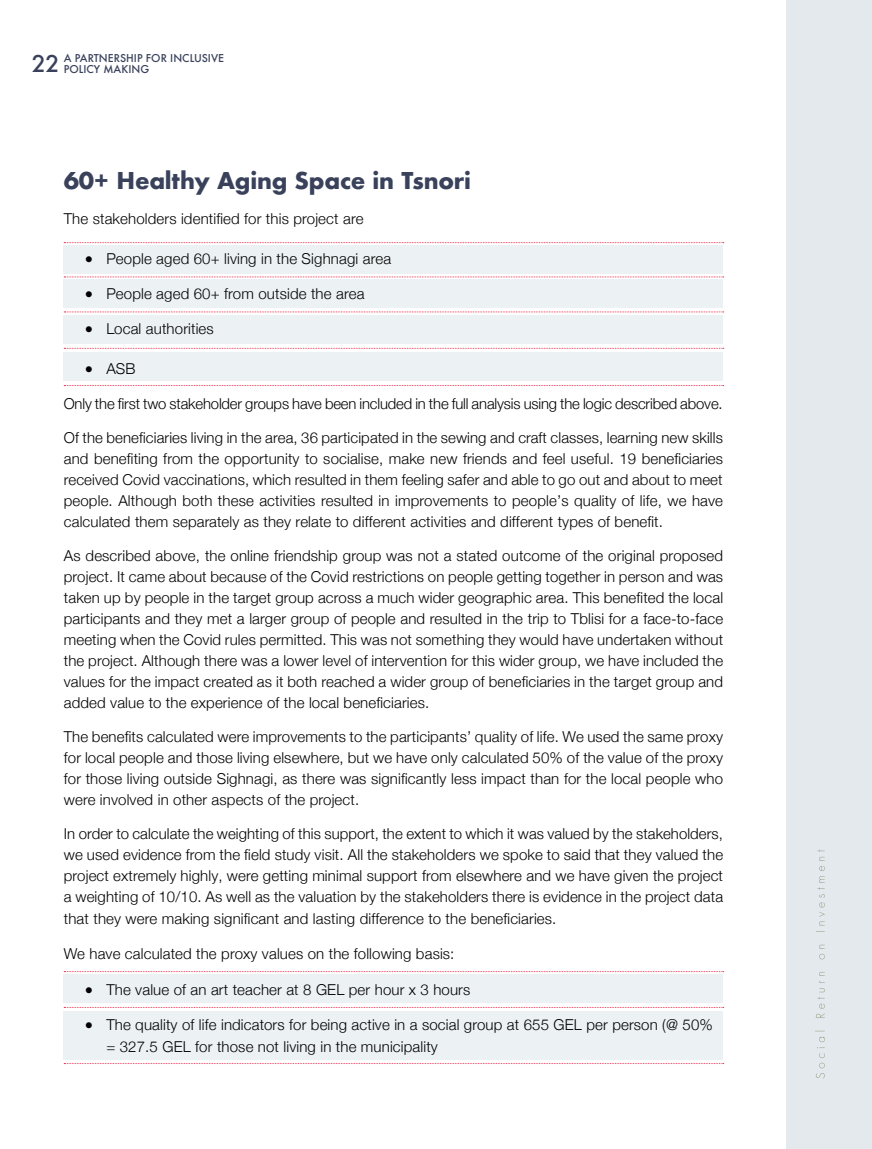
<style>
.page{position:relative;width:872px;height:1149px;background:#fff}
.page>*{position:absolute;margin:0;border:0;box-sizing:border-box;transform-origin:0 0}
.t1{font:700 22.5px "Futura";letter-spacing:-.01em;color:#39415b}
.t2{font:300 15px/21px "Helvetica Neue LTGEO 45";letter-spacing:.01em;color:#000;text-align:justify}
.t3{font:300 15px "Helvetica Neue LTGEO 45";letter-spacing:-.01em;color:#000}
.t4{font:500 10.5px/11.6px "Futura";color:#39415b}
</style>
<div class="page">
<div style="left:787px;top:0;width:85px;height:1148px;background:#e3e9ec"></div>
<svg style="left:815px;top:849px;width:10px;height:228px"></svg>
<div style="left:64px;top:246px;width:659px;height:28px;background:#ecf1f4"></div>
<div style="left:64px;top:279px;width:659px;height:29px;background:#ecf1f4"></div>
<svg style="left:64px;top:311px;width:659px;height:1px"></svg>
<svg style="left:64px;top:242px;width:659px;height:1px"></svg>
<svg style="left:64px;top:276px;width:659px;height:1px"></svg>
<div style="left:64px;top:315px;width:659px;height:29px;background:#ecf1f4"></div>
<svg style="left:64px;top:348px;width:659px;height:1px"></svg>
<div style="left:64px;top:352px;width:659px;height:29px;background:#ecf1f4"></div>
<svg style="left:64px;top:385px;width:659px;height:1px"></svg>
<div style="left:64px;top:1011px;width:659px;height:48px;background:#ecf1f4"></div>
<div style="left:64px;top:974px;width:659px;height:28px;background:#ecf1f4"></div>
<p class="t4" style="left:32px;top:52px;width:194px;text-indent:32px">A PARTNERSHIP FOR INCLUSIVE<br><sup>22</sup> POLICY MAKING</p>
<h1 class="t1" style="left:64px;top:164px;width:409px">60+ Healthy Aging Space in Tsnori</h1>
<p class="t2" style="left:64px;top:208px;width:301px">The stakeholders identified for this project are</p>
<p class="t2" style="left:85px;top:247px;width:307px">• People aged 60+ living in the Sighnagi area</p>
<p class="t2" style="left:85px;top:283px;width:281px">• People aged 60+ from outside the area</p>
<p class="t2" style="left:85px;top:318px;width:130px">• Local authorities</p>
<p class="t2" style="left:85px;top:357px;width:52px">• ASB</p>
<p class="t3" style="left:64px;top:394px;width:660px">Only the first two stakeholder groups have been included in the full analysis using the logic described above.</p>
<p class="t2" style="left:64px;top:426px;width:661px">Of the beneficiaries living in the area, 36 participated in the sewing and craft classes, learning new skills and benefiting from the opportunity to socialise, make new friends and feel useful. 19 beneficiaries received Covid vaccinations, which resulted in them feeling safer and able to go out and about to meet people. Although both these activities resulted in improvements to people’s quality of life, we have calculated them separately as they relate to different activities and different types of benefit.</p>
<p class="t2" style="left:64px;top:544px;width:661px">As described above, the online friendship group was not a stated outcome of the original proposed project. It came about because of the Covid restrictions on people getting together in person and was taken up by people in the target group across a much wider geographic area. This benefited the local participants and they met a larger group of people and resulted in the trip to Tblisi for a face-to-face meeting when the Covid rules permitted. This was not something they would have undertaken without the project. Although there was a lower level of intervention for this wider group, we have included the values for the impact created as it both reached a wider group of beneficiaries in the target group and added value to the experience of the local beneficiaries.</p>
<p class="t2" style="left:64px;top:725px;width:661px">The benefits calculated were improvements to the participants’ quality of life. We used the same proxy for local people and those living elsewhere, but we have only calculated 50% of the value of the proxy for those living outside Sighnagi, as there was significantly less impact than for the local people who were involved in other aspects of the project.</p>
<p class="t2" style="left:64px;top:822px;width:661px">In order to calculate the weighting of this support, the extent to which it was valued by the stakeholders, we used evidence from the field study visit. All the stakeholders we spoke to said that they valued the project extremely highly, were getting minimal support from elsewhere and we have given the project a weighting of 10/10. As well as the valuation by the stakeholders there is evidence in the project data</p>
<p class="t2" style="left:64px;top:907px;width:494px">that they were making significant and lasting difference to the beneficiaries.</p>
<p class="t2" style="left:64px;top:942px;width:392px">We have calculated the proxy values on the following basis:</p>
<p class="t2" style="left:85px;top:978px;width:387px">• The value of an art teacher at 8 GEL per hour x 3 hours</p>
<p class="t2" style="left:106px;top:1012px;width:608px;line-height:22.5px;text-indent:-21px">• The quality of life indicators for being active in a social group at 655 GEL per person (@ 50% = 327.5 GEL for those not living in the municipality</p>
</div>
